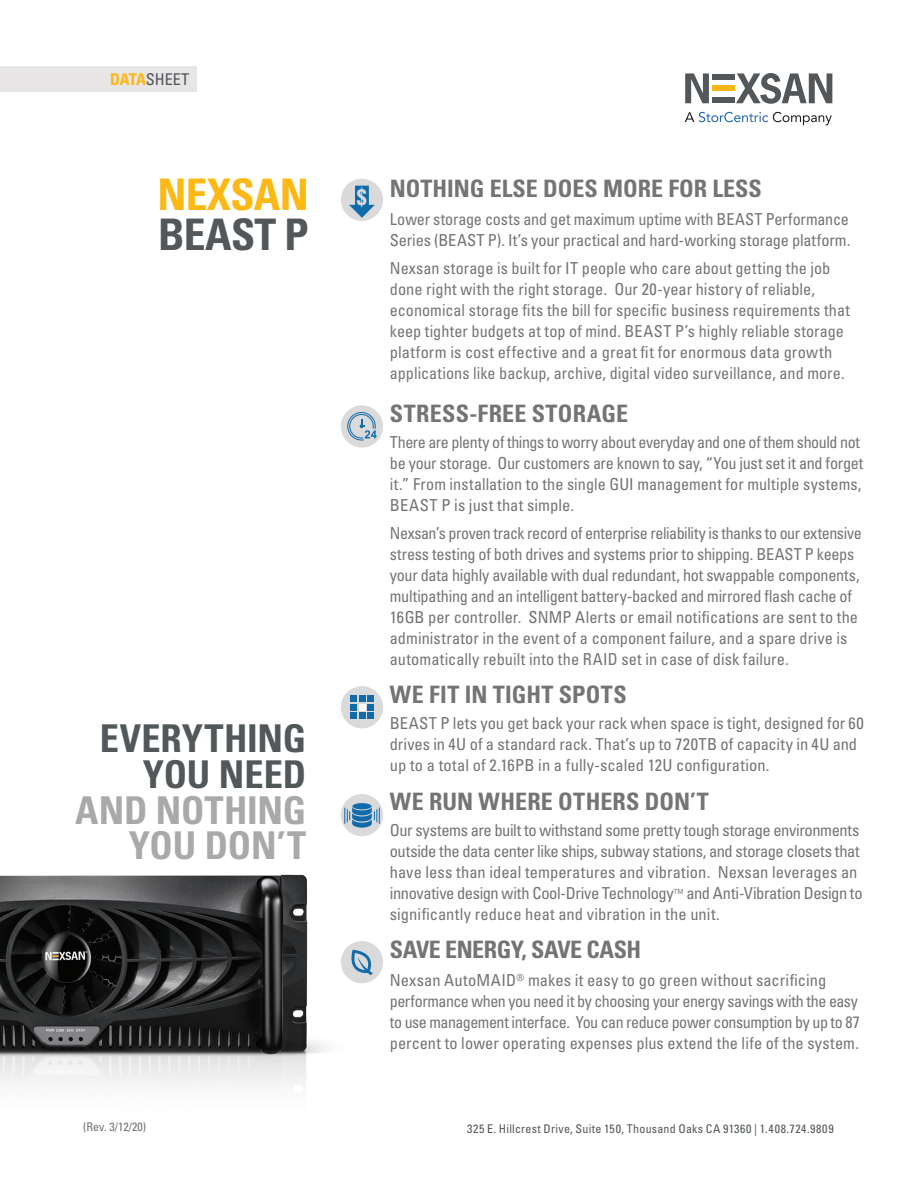
<style>
.page{position:relative;width:918px;height:1188px;background:#fff}
.page>*{position:absolute;margin:0;border:0;box-sizing:border-box;transform-origin:0 0}
.Headline_gray{font:700 condensed 43.5px/40.5px "Univers LT Std";letter-spacing:-.015em;color:#fcb814}
.Chart_text_cntr{font:700 condensed 38.25px/35.5px "Univers LT Std";letter-spacing:-.005em;color:#aaa8a9;text-align:right}
.Headline_Gray{font:700 condensed 24px "Univers LT Std";letter-spacing:.01em;color:#747476}
.Chart_text_cntr-2{font:700 condensed 24px "Univers LT Std";color:#747476}
.Chart_text_cntr-3{font:700 condensed 24px "Univers LT Std";letter-spacing:-.02em;color:#747476}
.Headline_gray-2{font:700 condensed 22.35px "Univers LT Std";color:#dadada}
.Chart_text_cntr-4{font:condensed 16.5px/21px "Univers LT Std";color:#747476}
.t1{font:condensed 16.2px "Univers LT Std";color:#52575a}
.t2{font:condensed 12px "Univers LT Std";letter-spacing:.025em;color:#52575a}
.Body{font:condensed 12px "Univers LT Std";color:#747476}
.Chart_text_cntr-5{font:condensed 7.05px "Univers LT Std";color:#747476}
.s1{font-weight:700;color:#fcb814}
.s2{color:#52575a}
</style>
<div class="page">
<div style="left:0;top:66px;width:197px;height:26px;background:#e7e5e5"></div>
<svg style="left:685px;top:73px;width:24px;height:30px"></svg>
<svg style="left:736px;top:73px;width:96px;height:31px"></svg>
<div style="left:712px;top:74px;width:23px;height:5px;background:#54575a"></div>
<div style="left:712px;top:86px;width:23px;height:5px;background:#f9b517"></div>
<div style="left:712px;top:97px;width:23px;height:6px;background:#54575a"></div>
<svg style="left:685px;top:112px;width:147px;height:13px"></svg>
<div style="left:341px;top:179px;width:42px;height:42px;background:#dadada;border-radius:50%"></div>
<div style="left:341px;top:941px;width:42px;height:42px;background:#dadada;border-radius:50%"></div>
<svg style="left:351px;top:950px;width:22px;height:25px"></svg>
<div style="left:341px;top:405px;width:42px;height:43px;background:#dadada;border-radius:50%"></div>
<svg style="left:347px;top:412px;width:30px;height:29px"></svg>
<div style="left:341px;top:794px;width:42px;height:42px;background:#dadada;border-radius:50%"></div>
<svg style="left:344px;top:803px;width:36px;height:25px"></svg>
<div style="left:341px;top:686px;width:42px;height:42px;background:#dadada;border-radius:50%"></div>
<div style="left:350px;top:695px;width:7px;height:7px;background:#116aaa"></div>
<div style="left:350px;top:704px;width:7px;height:7px;background:#116aaa"></div>
<div style="left:350px;top:712px;width:7px;height:7px;background:#116aaa"></div>
<div style="left:359px;top:695px;width:6px;height:7px;background:#116aaa"></div>
<div style="left:359px;top:704px;width:6px;height:7px;background:#fff"></div>
<div style="left:359px;top:712px;width:6px;height:7px;background:#116aaa"></div>
<div style="left:367px;top:695px;width:7px;height:7px;background:#116aaa"></div>
<div style="left:367px;top:704px;width:7px;height:7px;background:#116aaa"></div>
<div style="left:367px;top:712px;width:7px;height:7px;background:#116aaa"></div>
<svg style="left:349px;top:186px;width:26px;height:32px"></svg>
<img style="left:0;top:874px;width:343px;height:212px">
<p class="t1" style="left:110px;top:69px;width:81px"><span class="s1">DATA</span>SHEET</p>
<p class="Headline_gray" style="left:157px;top:174px;width:153px">NEXSAN<br><span class="s2">BEAST P</span></p>
<p class="Chart_text_cntr-2" style="left:390px;top:174px;width:373px">NOTHING ELSE DOES MORE FOR LESS</p>
<p class="Headline_gray-2" style="left:357px;top:183px;width:11px">$</p>
<p class="Chart_text_cntr-4" style="left:390px;top:209px;width:462px">Lower storage costs and get maximum uptime with BEAST Performance<br>Series (BEAST P). It’s your practical and hard-working storage platform.</p>
<p class="Chart_text_cntr-4" style="left:390px;top:257px;width:461px">Nexsan storage is built for IT people who care about getting the job done right with the right storage. Our 20-year history of reliable, economical storage fits the bill for specific business requirements that keep tighter budgets at top of mind. BEAST P’s highly reliable storage platform is cost effective and a great fit for enormous data growth applications like backup, archive, digital video surveillance, and more.</p>
<p class="Headline_Gray" style="left:390px;top:398px;width:240px">STRESS-FREE STORAGE</p>
<p class="Chart_text_cntr-4" style="left:390px;top:431px;width:475px">There are plenty of things to worry about everyday and one of them should not be your storage. Our customers are known to say, “You just set it and forget it.” From installation to the single GUI management for multiple systems, BEAST P is just that simple.</p>
<p class="Chart_text_cntr-4" style="left:390px;top:522px;width:473px">Nexsan’s proven track record of enterprise reliability is thanks to our extensive stress testing of both drives and systems prior to shipping. BEAST P keeps your data highly available with dual redundant, hot swappable components, multipathing and an intelligent battery-backed and mirrored flash cache of 16GB per controller. SNMP Alerts or email notifications are sent to the administrator in the event of a component failure, and a spare drive is automatically rebuilt into the RAID set in case of disk failure.</p>
<p class="Headline_Gray" style="left:390px;top:680px;width:238px">WE FIT IN TIGHT SPOTS</p>
<p class="Chart_text_cntr-4" style="left:390px;top:713px;width:476px">BEAST P lets you get back your rack when space is tight, designed for 60 drives in 4U of a standard rack. That’s up to 720TB of capacity in 4U and up to a total of 2.16PB in a fully-scaled 12U configuration.</p>
<p class="Headline_Gray" style="left:390px;top:786px;width:320px">WE RUN WHERE OTHERS DON’T</p>
<p class="Chart_text_cntr-4" style="left:390px;top:820px;width:471px">Our systems are built to withstand some pretty tough storage environments outside the data center like ships, subway stations, and storage closets that have less than ideal temperatures and vibration. Nexsan leverages an innovative design with Cool-Drive Technology</p>
<p class="Chart_text_cntr" style="left:75px;top:721px;width:233px"><span class="s2">EVERYTHING<br>YOU NEED<br></span>AND NOTHING<br>YOU DON’T</p>
<p class="Chart_text_cntr-4" style="left:390px;top:883px;width:474px;text-indent:297px">and Anti-Vibration Design to significantly reduce heat and vibration in the unit.</p>
<p class="Chart_text_cntr-3" style="left:390px;top:935px;width:253px">SAVE ENERGY, SAVE CASH</p>
<p class="Chart_text_cntr-4" style="left:390px;top:970px;width:471px">Nexsan AutoMAID<sup>®</sup> makes it easy to go green without sacrificing performance when you need it by choosing your energy savings with the easy to use management interface. You can reduce power consumption by up to 87 percent to lower operating expenses plus extend the life of the system.</p>
<p class="Chart_text_cntr-5" style="left:674px;top:887px;width:11px">TM</p>
<p class="Body" style="left:83px;top:1120px;width:64px">(Rev. 3/12/20)</p>
<p class="t2" style="left:467px;top:1121px;width:368px">325 E. Hillcrest Drive, Suite 150, Thousand Oaks CA 91360 | 1.408.724.9809</p>
</div>
